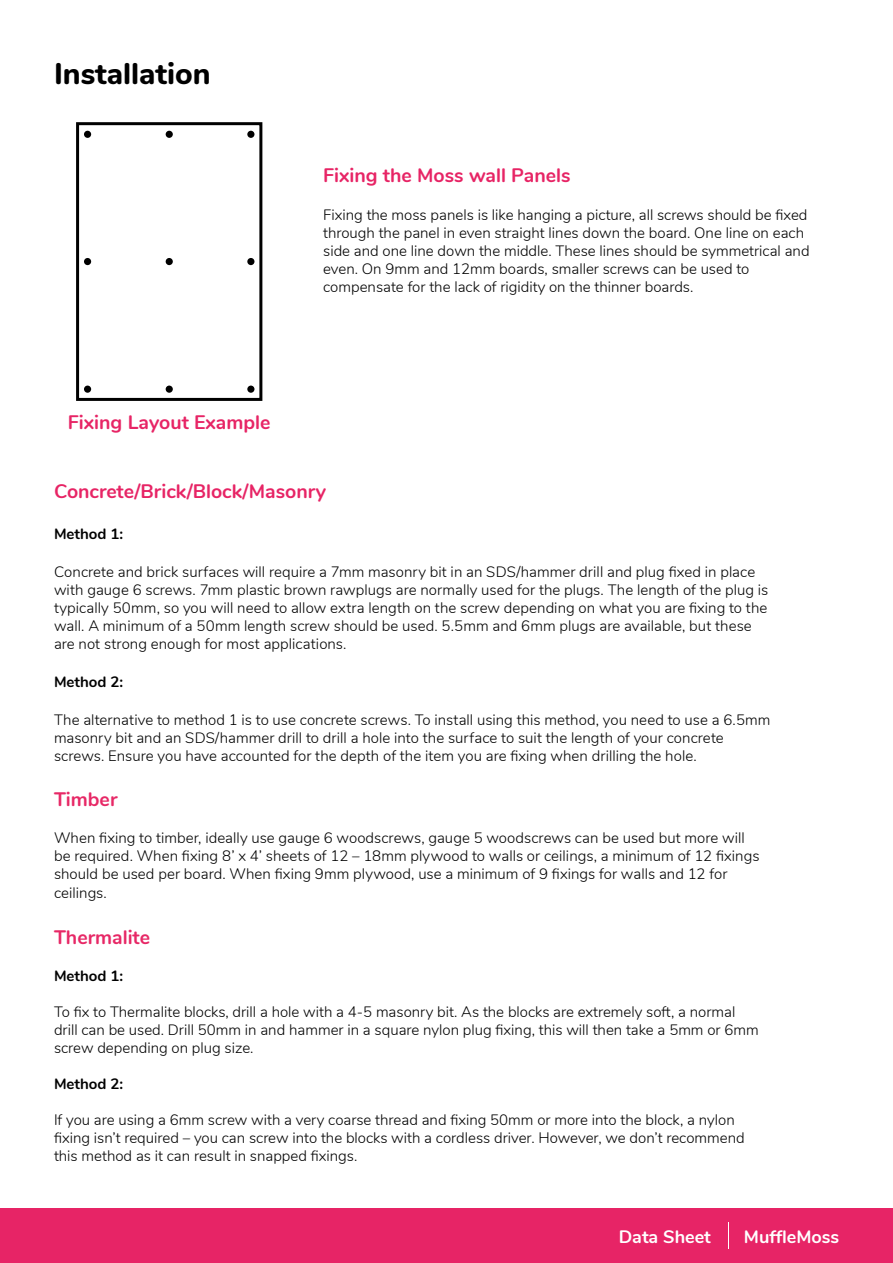
<style>
.page{position:relative;width:893px;height:1263px;background:#fff}
.page>*{position:absolute;margin:0;border:0;box-sizing:border-box;transform-origin:0 0}
.t1{font:800 30px "Nunito";color:#000}
.t2{font:700 19.5px "Nunito";color:#e72465}
.t3{font:700 19.5px "Nunito";color:#e72866}
.t4{font:700 18px "Nunito";color:#fff}
.t5{font:300 15px/18px "Nunito";color:#000}
.t6{font:700 15px "Nunito";color:#000}
</style>
<div class="page">
<div style="left:0;top:1209px;width:893px;height:54px;background:#e72466"></div>
<svg style="left:728px;top:1223px;width:1px;height:26px"></svg>
<div style="left:84px;top:131px;width:7px;height:7px;background:#000;border-radius:50%"></div>
<div style="left:84px;top:258px;width:7px;height:7px;background:#000;border-radius:50%"></div>
<div style="left:84px;top:386px;width:7px;height:7px;background:#000;border-radius:50%"></div>
<div style="left:166px;top:131px;width:7px;height:7px;background:#000;border-radius:50%"></div>
<div style="left:166px;top:258px;width:7px;height:7px;background:#000;border-radius:50%"></div>
<div style="left:166px;top:386px;width:7px;height:7px;background:#000;border-radius:50%"></div>
<div style="left:247px;top:131px;width:7px;height:7px;background:#000;border-radius:50%"></div>
<div style="left:247px;top:258px;width:7px;height:7px;background:#000;border-radius:50%"></div>
<div style="left:247px;top:386px;width:7px;height:7px;background:#000;border-radius:50%"></div>
<div style="left:76px;top:122px;width:186px;height:279px;border:3px solid #000"></div>
<p class="t1" style="left:54px;top:52px;width:158px">Installation</p>
<p class="t2" style="left:68px;top:408px;width:204px">Fixing Layout Example</p>
<p class="t2" style="left:323px;top:161px;width:249px">Fixing the Moss wall Panels</p>
<p class="t5" style="left:323px;top:205px;width:488px">Fixing the moss panels is like hanging a picture, all screws should be fixed through the panel in even straight lines down the board. One line on each side and one line down the middle. These lines should be symmetrical and even. On 9mm and 12mm boards, smaller screws can be used to</p>
<p class="t5" style="left:323px;top:277px;width:372px">compensate for the lack of rigidity on the thinner boards.</p>
<p class="t2" style="left:54px;top:477px;width:274px">Concrete/Brick/Block/Masonry</p>
<p class="t6" style="left:54px;top:523px;width:71px">Method 1:</p>
<p class="t5" style="left:54px;top:562px;width:716px">Concrete and brick surfaces will require a 7mm masonry bit in an SDS/hammer drill and plug fixed in place with gauge 6 screws. 7mm plastic brown rawplugs are normally used for the plugs. The length of the plug is typically 50mm, so you will need to allow extra length on the screw depending on what you are fixing to the wall. A minimum of a 50mm length screw should be used. 5.5mm and 6mm plugs are available, but these are not strong enough for most applications.</p>
<p class="t6" style="left:54px;top:671px;width:71px">Method 2:</p>
<p class="t5" style="left:54px;top:710px;width:718px">The alternative to method 1 is to use concrete screws. To install using this method, you need to use a 6.5mm masonry bit and an SDS/hammer drill to drill a hole into the surface to suit the length of your concrete screws. Ensure you have accounted for the depth of the item you are fixing when drilling the hole.</p>
<p class="t3" style="left:54px;top:784px;width:65px">Timber</p>
<p class="t5" style="left:54px;top:828px;width:707px">When fixing to timber, ideally use gauge 6 woodscrews, gauge 5 woodscrews can be used but more will be required. When fixing 8’ x 4’ sheets of 12 – 18mm plywood to walls or ceilings, a minimum of 12 fixings should be used per board. When fixing 9mm plywood, use a minimum of 9 fixings for walls and 12 for</p>
<p class="t5" style="left:54px;top:882px;width:54px">ceilings.</p>
<p class="t3" style="left:54px;top:922px;width:98px">Thermalite</p>
<p class="t6" style="left:54px;top:965px;width:71px">Method 1:</p>
<p class="t5" style="left:54px;top:1002px;width:706px">To fix to Thermalite blocks, drill a hole with a 4-5 masonry bit. As the blocks are extremely soft, a normal drill can be used. Drill 50mm in and hammer in a square nylon plug fixing, this will then take a 5mm or 6mm screw depending on plug size.</p>
<p class="t6" style="left:54px;top:1073px;width:71px">Method 2:</p>
<p class="t5" style="left:54px;top:1110px;width:682px">If you are using a 6mm screw with a very coarse thread and fixing 50mm or more into the block, a nylon</p>
<p class="t5" style="left:54px;top:1128px;width:692px">fixing isn’t required – you can screw into the blocks with a cordless driver. However, we don’t recommend this method as it can result in snapped fixings.</p>
<p class="t4" style="left:619px;top:1223px;width:94px">Data Sheet</p>
<p class="t4" style="left:744px;top:1223px;width:97px">MuffleMoss</p>
</div>
